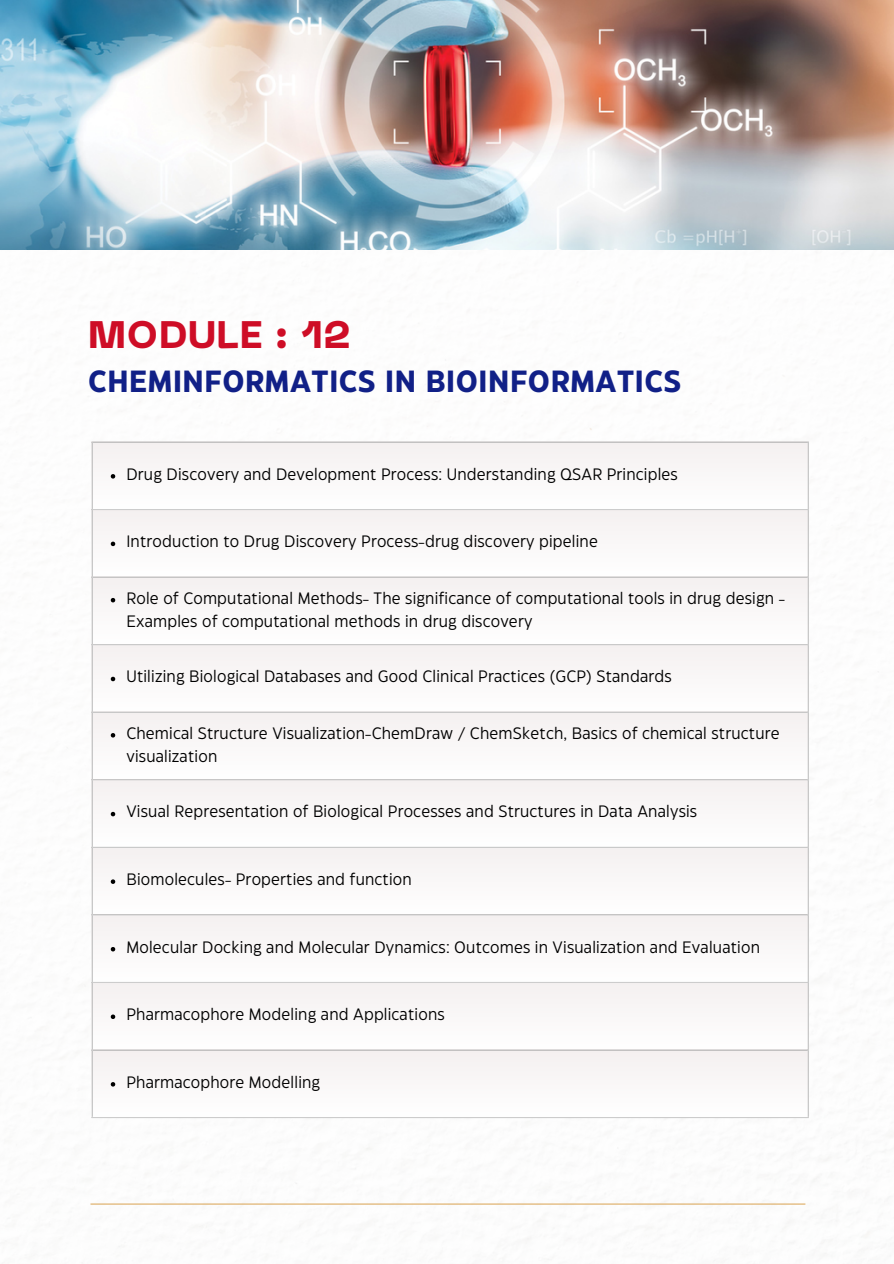
<style>
.page{position:relative;width:894px;height:1264px;background:#fff}
.page>*{position:absolute;margin:0;border:0;box-sizing:border-box;transform-origin:0 0}
.t1{font:800 38.1px "PP Neue Machina";letter-spacing:.02em;color:#ce0d26}
.t2{font:700 30.6px "Eastman Grotesque";letter-spacing:.02em;color:#112087}
.t3{font:16.5px/23.7px "Eastman Grotesque";letter-spacing:.01em;color:#000}
</style>
<div class="page">
<img style="left:0;top:0;width:893px;height:250px">
<div style="left:92px;top:442px;width:716px;height:68px;background:#f9f7f7"></div>
<div style="left:92px;top:509px;width:716px;height:68px;background:#f9f7f7"></div>
<div style="left:92px;top:577px;width:716px;height:68px;background:#f9f7f7"></div>
<div style="left:92px;top:644px;width:716px;height:68px;background:#f9f7f7"></div>
<div style="left:92px;top:712px;width:716px;height:68px;background:#f9f7f7"></div>
<div style="left:92px;top:779px;width:716px;height:68px;background:#f9f7f7"></div>
<div style="left:92px;top:847px;width:716px;height:68px;background:#f9f7f7"></div>
<div style="left:92px;top:914px;width:716px;height:68px;background:#f9f7f7"></div>
<div style="left:92px;top:982px;width:716px;height:68px;background:#f9f7f7"></div>
<div style="left:92px;top:1049px;width:716px;height:68px;background:#f9f7f7"></div>
<svg style="left:111px;top:474px;width:4px;height:4px"></svg>
<svg style="left:111px;top:541px;width:4px;height:5px"></svg>
<svg style="left:111px;top:598px;width:4px;height:4px"></svg>
<svg style="left:111px;top:676px;width:4px;height:5px"></svg>
<svg style="left:111px;top:733px;width:4px;height:4px"></svg>
<svg style="left:111px;top:811px;width:4px;height:5px"></svg>
<svg style="left:111px;top:879px;width:4px;height:4px"></svg>
<svg style="left:111px;top:947px;width:4px;height:4px"></svg>
<svg style="left:111px;top:1014px;width:4px;height:5px"></svg>
<svg style="left:111px;top:1082px;width:4px;height:4px"></svg>
<hr style="left:92px;top:442px;width:1px;height:674px;background:#ccc">
<hr style="left:807px;top:442px;width:1px;height:674px;background:#ccc">
<hr style="left:92px;top:441px;width:716px;height:1px;background:#ccc">
<hr style="left:92px;top:509px;width:716px;height:1px;background:#ccc">
<hr style="left:92px;top:576px;width:716px;height:1px;background:#ccc">
<hr style="left:92px;top:644px;width:716px;height:1px;background:#ccc">
<hr style="left:92px;top:711px;width:716px;height:1px;background:#ccc">
<hr style="left:92px;top:779px;width:716px;height:1px;background:#ccc">
<hr style="left:92px;top:846px;width:716px;height:1px;background:#ccc">
<hr style="left:92px;top:914px;width:716px;height:1px;background:#ccc">
<hr style="left:92px;top:981px;width:716px;height:2px;background:#ccc">
<hr style="left:92px;top:1049px;width:716px;height:1px;background:#ccc">
<hr style="left:92px;top:1116px;width:716px;height:2px;background:#ccc">
<hr style="left:90px;top:1203px;width:715px;height:1px;background:#ddac63">
<p class="t1" style="left:88px;top:320px;width:263px">MODULE : 12</p>
<p class="t2" style="left:88px;top:369px;width:594px">CHEMINFORMATICS IN BIOINFORMATICS</p>
<h1 class="t3" style="left:126px;top:463px;width:552px">Drug Discovery and Development Process: Understanding QSAR Principles</h1>
<p class="t3" style="left:126px;top:530px;width:473px">Introduction to Drug Discovery Process-drug discovery pipeline</p>
<p class="t3" style="left:126px;top:587px;width:659px">Role of Computational Methods- The significance of computational tools in drug design -<br>Examples of computational methods in drug discovery</p>
<p class="t3" style="left:126px;top:666px;width:546px">Utilizing Biological Databases and Good Clinical Practices (GCP) Standards</p>
<p class="t3" style="left:126px;top:722px;width:654px">Chemical Structure Visualization-ChemDraw / ChemSketch, Basics of chemical structure visualization</p>
<p class="t3" style="left:126px;top:801px;width:572px">Visual Representation of Biological Processes and Structures in Data Analysis</p>
<p class="t3" style="left:126px;top:868px;width:287px">Biomolecules- Properties and function</p>
<p class="t3" style="left:126px;top:936px;width:635px">Molecular Docking and Molecular Dynamics: Outcomes in Visualization and Evaluation</p>
<p class="t3" style="left:126px;top:1003px;width:320px">Pharmacophore Modeling and Applications</p>
<p class="t3" style="left:126px;top:1071px;width:195px">Pharmacophore Modelling</p>
</div>
